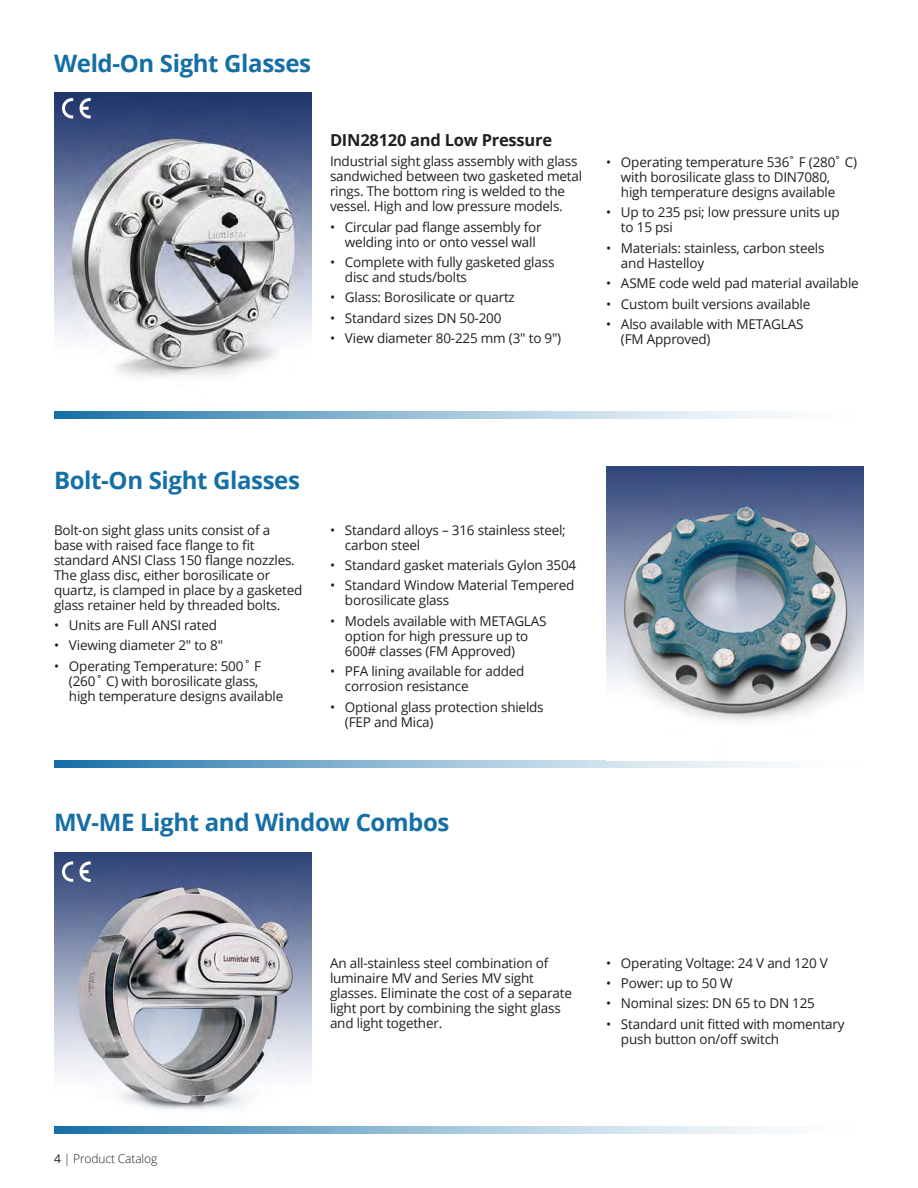
<style>
.page{position:relative;width:918px;height:1188px;background:#fff}
.page>*{position:absolute;margin:0;border:0;box-sizing:border-box;transform-origin:0 0}
.t1{font:700 24px "Open Sans";letter-spacing:-.015em;color:#156fa6}
.t2{font:700 16.5px "Open Sans";letter-spacing:-.015em;color:#231f20}
.t3{font:13.5px/15px "Open Sans";letter-spacing:-.015em;color:#231f20}
.t4{font:300 12px "Open Sans";letter-spacing:-.01em;color:#231f20}
.s1{font-weight:400}
</style>
<div class="page">
<img style="left:54px;top:92px;width:257px;height:285px">
<svg style="left:54px;top:411px;width:725px;height:8px;background:#93bcd5"></svg>
<svg style="left:54px;top:760px;width:725px;height:8px;background:#94bdd6"></svg>
<img style="left:55px;top:852px;width:257px;height:275px">
<svg style="left:54px;top:1127px;width:725px;height:7px;background:#93bcd5"></svg>
<img style="left:606px;top:467px;width:257px;height:255px">
<svg style="left:62px;top:98px;width:11px;height:20px"></svg>
<svg style="left:80px;top:98px;width:11px;height:20px"></svg>
<svg style="left:62px;top:861px;width:11px;height:21px"></svg>
<svg style="left:80px;top:861px;width:11px;height:21px"></svg>
<p class="t1" style="left:54px;top:47px;width:259px">Weld-On Sight Glasses</p>
<p class="t2" style="left:330px;top:128px;width:224px">DIN28120 and Low Pressure</p>
<p class="t3" style="left:330px;top:153px;width:254px">Industrial sight glass assembly with glass sandwiched between two gasketed metal rings. The bottom ring is welded to the vessel. High and low pressure models.</p>
<p class="t3" style="left:345px;top:219px;width:198px;text-indent:-15px">• Circular pad flange assembly for welding into or onto vessel wall</p>
<p class="t3" style="left:345px;top:254px;width:211px;text-indent:-15px">• Complete with fully gasketed glass disc and studs/bolts</p>
<p class="t3" style="left:330px;top:290px;width:186px">• Glass: Borosilicate or quartz</p>
<p class="t3" style="left:330px;top:310px;width:173px">• Standard sizes DN 50-200</p>
<p class="t3" style="left:330px;top:330px;width:233px">• View diameter 80-225 mm (3" to 9")</p>
<p class="t3" style="left:621px;top:154px;width:238px;text-indent:-15px">• Operating temperature 536˚ F (280˚ C) with borosilicate glass to DIN7080, high temperature designs available</p>
<p class="t3" style="left:621px;top:205px;width:220px;text-indent:-15px">• Up to 235 psi; low pressure units up to 15 psi</p>
<p class="t3" style="left:621px;top:240px;width:205px;text-indent:-15px">• Materials: stainless, carbon steels and Hastelloy</p>
<p class="t3" style="left:606px;top:275px;width:254px">• ASME code weld pad material available</p>
<p class="t3" style="left:606px;top:296px;width:206px">• Custom built versions available</p>
<p class="t3" style="left:621px;top:316px;width:184px;text-indent:-15px">• Also available with METAGLAS (FM Approved)</p>
<p class="t1" style="left:54px;top:464px;width:248px">Bolt-On Sight Glasses</p>
<p class="t3" style="left:54px;top:522px;width:250px">Bolt-on sight glass units consist of a base with raised face flange to fit standard ANSI Class 150 flange nozzles.<br>The glass disc, either borosilicate or quartz, is clamped in place by a gasketed glass retainer held by threaded bolts.</p>
<p class="t3" style="left:54px;top:617px;width:165px">• Units are Full ANSI rated</p>
<p class="t3" style="left:54px;top:638px;width:171px">• Viewing diameter 2" to 8"</p>
<p class="t3" style="left:69px;top:658px;width:216px;text-indent:-15px">• Operating Temperature: 500˚ F (260˚ C) with borosilicate glass, high temperature designs available</p>
<p class="t3" style="left:345px;top:522px;width:222px;text-indent:-15px">• Standard alloys – 316 stainless steel; carbon steel</p>
<p class="t3" style="left:330px;top:557px;width:248px">• Standard gasket materials Gylon 3504</p>
<p class="t3" style="left:345px;top:578px;width:231px;text-indent:-15px">• Standard Window Material Tempered borosilicate glass</p>
<p class="t3" style="left:345px;top:613px;width:203px;text-indent:-15px">• Models available with METAGLAS option for high pressure up to<br>600# classes (FM Approved)</p>
<p class="t3" style="left:345px;top:663px;width:181px;text-indent:-15px">• PFA lining available for added corrosion resistance</p>
<p class="t3" style="left:345px;top:699px;width:200px;text-indent:-15px">• Optional glass protection shields (FEP and Mica)</p>
<p class="t1" style="left:54px;top:806px;width:397px">MV-ME Light and Window Combos</p>
<p class="t4" style="left:54px;top:1151px;width:105px"><span class="s1">4</span> | Product Catalog</p>
<p class="t3" style="left:330px;top:955px;width:244px">An all-stainless steel combination of luminaire MV and Series MV sight glasses. Eliminate the cost of a separate light port by combining the sight glass and light together.</p>
<p class="t3" style="left:606px;top:955px;width:224px">• Operating Voltage: 24 V and 120 V</p>
<p class="t3" style="left:606px;top:975px;width:128px">• Power: up to 50 W</p>
<p class="t3" style="left:606px;top:996px;width:211px">• Nominal sizes: DN 65 to DN 125</p>
<p class="t3" style="left:621px;top:1016px;width:225px;text-indent:-15px">• Standard unit fitted with momentary push button on/off switch</p>
</div>
